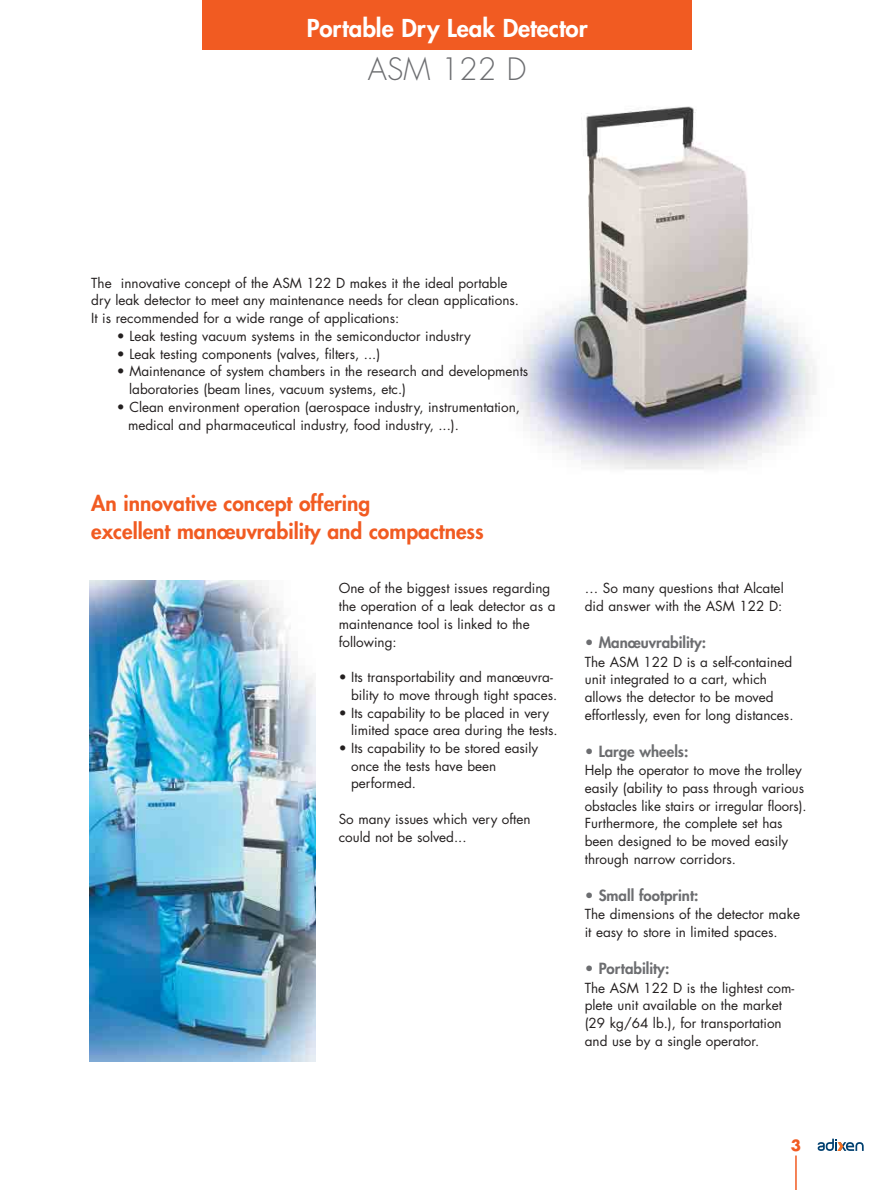
<style>
.page{position:relative;width:893px;height:1190px;background:#fff}
.page>*{position:absolute;margin:0;border:0;box-sizing:border-box;transform-origin:0 0}
.t1{font:300 30px "Futura";color:#6c6d70}
.t2{font:800 24px "Futura";color:#fff}
.t3{font:800 21px/27.9px "Futura";color:#f15b22}
.t4{font:800 15px "Futura";color:#6c6d70}
.t5{font:700 15px "Futura";color:#f15b22}
.t6{font:13.5px/17.7px "Futura";color:#231f1f}
.s1{font-weight:400}
</style>
<div class="page">
<img style="left:513px;top:106px;width:303px;height:363px">
<hr style="left:795px;top:1155px;width:1px;height:34px;background:#f15b22">
<div style="left:202px;top:0;width:489px;height:50px;background:#f15b22"></div>
<img style="left:90px;top:580px;width:225px;height:481px">
<svg style="left:817px;top:1138px;width:46px;height:12px"></svg>
<h2 class="t2" style="left:307px;top:17px;width:282px">Portable Dry Leak Detector</h2>
<h1 class="t1" style="left:368px;top:55px;width:160px">ASM 122 D</h1>
<p class="t6" style="left:91px;top:275px;width:429px">The innovative concept of the ASM 122 D makes it the ideal portable dry leak detector to meet any maintenance needs for clean applications.<br>It is recommended for a wide range of applications:</p>
<p class="t6" style="left:117px;top:328px;width:355px">• Leak testing vacuum systems in the semiconductor industry</p>
<p class="t6" style="left:117px;top:346px;width:265px">• Leak testing components (valves, filters, ...)</p>
<p class="t6" style="left:129px;top:364px;width:400px;text-indent:-12px">• Maintenance of system chambers in the research and developments laboratories (beam lines, vacuum systems, etc.)</p>
<p class="t6" style="left:128px;top:399px;width:393px;text-indent:-11px">• Clean environment operation (aerospace industry, instrumentation, medical and pharmaceutical industry, food industry, ...).</p>
<h3 class="t3" style="left:91px;top:490px;width:394px">An innovative concept offering<br>excellent manœuvrability and compactness</h3>
<p class="t6" style="left:339px;top:581px;width:218px">One of the biggest issues regarding the operation of a leak detector as a maintenance tool is linked to the following:</p>
<p class="t6" style="left:351px;top:669px;width:208px;text-indent:-12px">• Its transportability and manœuvra&shy;bility to move through tight spaces.</p>
<p class="t6" style="left:351px;top:705px;width:208px;text-indent:-12px">• Its capability to be placed in very limited space area during the tests.</p>
<p class="t6" style="left:351px;top:740px;width:189px;text-indent:-12px">• Its capability to be stored easily once the tests have been performed.</p>
<p class="t6" style="left:339px;top:811px;width:193px">So many issues which very often could not be solved...</p>
<p class="t6" style="left:584px;top:581px;width:200px">… So many questions that Alcatel did answer with the ASM 122 D:</p>
<p class="t4" style="left:584px;top:635px;width:123px"><span class="s1">•</span> Manœuvrability:</p>
<p class="t6" style="left:584px;top:654px;width:210px">The ASM 122 D is a self-contained unit integrated to a cart, which allows the detector to be moved effortlessly, even for long distances.</p>
<p class="t4" style="left:584px;top:744px;width:105px"><span class="s1">•</span> Large wheels:</p>
<p class="t6" style="left:584px;top:762px;width:223px">Help the operator to move the trolley easily (ability to pass through various obstacles like stairs or irregular floors).<br>Furthermore, the complete set has been designed to be moved easily through narrow corridors.</p>
<p class="t4" style="left:584px;top:888px;width:115px"><span class="s1">•</span> Small footprint:</p>
<p class="t6" style="left:584px;top:906px;width:217px">The dimensions of the detector make it easy to store in limited spaces.</p>
<p class="t4" style="left:584px;top:961px;width:86px"><span class="s1">•</span> Portability:</p>
<p class="t6" style="left:584px;top:979px;width:211px">The ASM 122 D is the lightest com&shy;plete unit available on the market (29 kg/64 lb.), for transportation and use by a single operator.</p>
<p class="t5" style="left:790px;top:1138px;width:12px">3</p>
</div>
